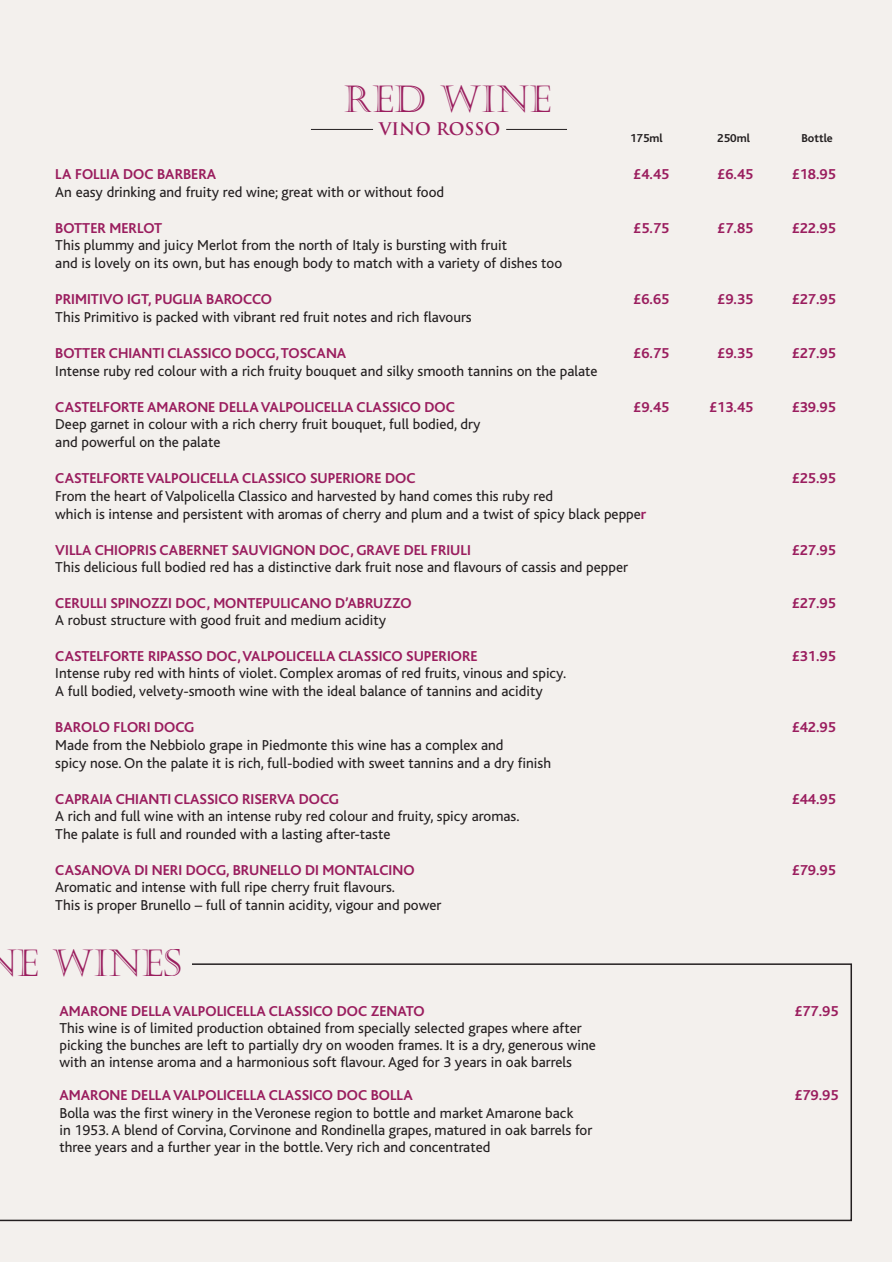
<style>
.page{position:relative;width:892px;height:1262px;background:#fff}
.page>*{position:absolute;margin:0;border:0;box-sizing:border-box;transform-origin:0 0}
.t1{font:37.5px "Castellar";color:#9a1d5e}
.t2{font:700 16.95px "Trajan";color:#9a1d5e}
.t3{font:15px/18px "Bliss";color:#231f20}
.t4{font:700 15px "Bliss";color:#9a1d5e}
.t5{font:700 12px "Bliss";color:#231f20}
.s1{font-weight:700;color:#9a1d5e}
</style>
<div class="page">
<div style="left:0;top:0;width:892px;height:1261px;background:#f3f0ed"></div>
<svg style="left:0;top:963px;width:852px;height:257px"></svg>
<div style="left:0;top:942px;width:192px;height:45px;background:#f3f0ed"></div>
<hr style="left:311px;top:129px;width:62px;height:1px;background:#231f20">
<hr style="left:506px;top:129px;width:61px;height:1px;background:#231f20">
<h1 class="t1" style="left:343px;top:77px;width:209px">RED WINE</h1>
<p class="t2" style="left:379px;top:119px;width:122px">VINo ROSSO</p>
<p class="t5" style="left:630px;top:132px;width:34px">175ml</p>
<p class="t5" style="left:717px;top:132px;width:34px">250ml</p>
<p class="t5" style="left:801px;top:132px;width:33px">Bottle</p>
<p class="t4" style="left:55px;top:166px;width:162px">LA FOLLIA DOC BARBERA</p>
<p class="t4" style="left:633px;top:166px;width:37px">£4.45</p>
<p class="t4" style="left:717px;top:166px;width:37px">£6.45</p>
<p class="t4" style="left:791px;top:166px;width:46px">£18.95</p>
<p class="t3" style="left:55px;top:183px;width:390px">An easy drinking and fruity red wine; great with or without food</p>
<p class="t4" style="left:55px;top:220px;width:108px">BOTTER MERLOT</p>
<p class="t4" style="left:633px;top:220px;width:37px">£5.75</p>
<p class="t4" style="left:717px;top:220px;width:37px">£7.85</p>
<p class="t4" style="left:791px;top:220px;width:46px">£22.95</p>
<p class="t3" style="left:55px;top:236px;width:508px">This plummy and juicy Merlot from the north of Italy is bursting with fruit<br>and is lovely on its own, but has enough body to match with a variety of dishes too</p>
<p class="t4" style="left:55px;top:291px;width:218px">PRIMITIVO IGT, PUGLIA BAROCCO</p>
<p class="t4" style="left:633px;top:291px;width:37px">£6.65</p>
<p class="t4" style="left:717px;top:291px;width:37px">£9.35</p>
<p class="t4" style="left:791px;top:291px;width:46px">£27.95</p>
<p class="t3" style="left:55px;top:308px;width:418px">This Primitivo is packed with vibrant red fruit notes and rich flavours</p>
<p class="t4" style="left:55px;top:345px;width:292px">BOTTER CHIANTI CLASSICO DOCG, TOSCANA</p>
<p class="t4" style="left:633px;top:345px;width:37px">£6.75</p>
<p class="t4" style="left:717px;top:345px;width:37px">£9.35</p>
<p class="t4" style="left:791px;top:345px;width:46px">£27.95</p>
<p class="t3" style="left:55px;top:362px;width:544px">Intense ruby red colour with a rich fruity bouquet and silky smooth tannins on the palate</p>
<p class="t4" style="left:55px;top:399px;width:401px">CASTELFORTE AMARONE DELLA VALPOLICELLA CLASSICO DOC</p>
<p class="t4" style="left:633px;top:399px;width:37px">£9.45</p>
<p class="t4" style="left:709px;top:399px;width:46px">£13.45</p>
<p class="t4" style="left:791px;top:399px;width:46px">£39.95</p>
<p class="t3" style="left:55px;top:415px;width:426px">Deep garnet in colour with a rich cherry fruit bouquet, full bodied, dry and powerful on the palate</p>
<p class="t4" style="left:55px;top:470px;width:362px">CASTELFORTE VALPOLICELLA CLASSICO SUPERIORE DOC</p>
<p class="t4" style="left:791px;top:470px;width:46px">£25.95</p>
<p class="t3" style="left:55px;top:487px;width:592px">From the heart of Valpolicella Classico and harvested by hand comes this ruby red<br>which is intense and persistent with aromas of cherry and plum and a twist of spicy black peppe<span class="s1">r</span></p>
<p class="t4" style="left:55px;top:541px;width:417px">VILLA CHIOPRIS CABERNET SAUVIGNON DOC, GRAVE DEL FRIULI</p>
<p class="t4" style="left:791px;top:541px;width:46px">£27.95</p>
<p class="t3" style="left:55px;top:558px;width:574px">This delicious full bodied red has a distinctive dark fruit nose and flavours of cassis and pepper</p>
<p class="t4" style="left:55px;top:595px;width:358px">CERULLI SPINOZZI DOC, MONTEPULICANO D’ABRUZZO</p>
<p class="t4" style="left:791px;top:595px;width:46px">£27.95</p>
<p class="t3" style="left:55px;top:611px;width:332px">A robust structure with good fruit and medium acidity</p>
<p class="t4" style="left:55px;top:648px;width:424px">CASTELFORTE RIPASSO DOC, VALPOLICELLA CLASSICO SUPERIORE</p>
<p class="t4" style="left:791px;top:648px;width:46px">£31.95</p>
<p class="t3" style="left:55px;top:664px;width:512px">Intense ruby red with hints of violet. Complex aromas of red fruits, vinous and spicy.<br>A full bodied, velvety-smooth wine with the ideal balance of tannins and acidity</p>
<p class="t4" style="left:55px;top:719px;width:141px">BAROLO FLORI DOCG</p>
<p class="t4" style="left:791px;top:719px;width:46px">£42.95</p>
<p class="t3" style="left:55px;top:736px;width:497px">Made from the Nebbiolo grape in Piedmonte this wine has a complex and<br>spicy nose. On the palate it is rich, full-bodied with sweet tannins and a dry finish</p>
<p class="t4" style="left:55px;top:790px;width:285px">CAPRAIA CHIANTI CLASSICO RISERVA DOCG</p>
<p class="t4" style="left:791px;top:790px;width:46px">£44.95</p>
<p class="t3" style="left:55px;top:807px;width:466px">A rich and full wine with an intense ruby red colour and fruity, spicy aromas.<br>The palate is full and rounded with a lasting after-taste</p>
<p class="t4" style="left:55px;top:862px;width:361px">CASANOVA DI NERI DOCG, BRUNELLO DI MONTALCINO</p>
<p class="t4" style="left:791px;top:862px;width:46px">£79.95</p>
<p class="t3" style="left:55px;top:878px;width:388px;line-height:17.2px">Aromatic and intense with full ripe cherry fruit flavours.<br>This is proper Brunello – full of tannin acidity, vigour and power</p>
<h1 class="t1" style="left:-17px;top:941px;width:200px">NE WINES</h1>
<p class="t4" style="left:59px;top:1002px;width:366px">AMARONE DELLA VALPOLICELLA CLASSICO DOC ZENATO</p>
<p class="t4" style="left:794px;top:1002px;width:46px">£77.95</p>
<p class="t3" style="left:59px;top:1019px;width:538px;line-height:17.2px">This wine is of limited production obtained from specially selected grapes where after picking the bunches are left to partially dry on wooden frames. It is a dry, generous wine with an intense aroma and a harmonious soft flavour. Aged for 3 years in oak barrels</p>
<p class="t4" style="left:59px;top:1087px;width:355px">AMARONE DELLA VALPOLICELLA CLASSICO DOC BOLLA</p>
<p class="t4" style="left:794px;top:1087px;width:46px">£79.95</p>
<p class="t3" style="left:59px;top:1104px;width:534px;line-height:17.2px">Bolla was the first winery in the Veronese region to bottle and market Amarone back<br>in 1953. A blend of Corvina, Corvinone and Rondinella grapes, matured in oak barrels for three years and a further year in the bottle. Very rich and concentrated</p>
</div>
